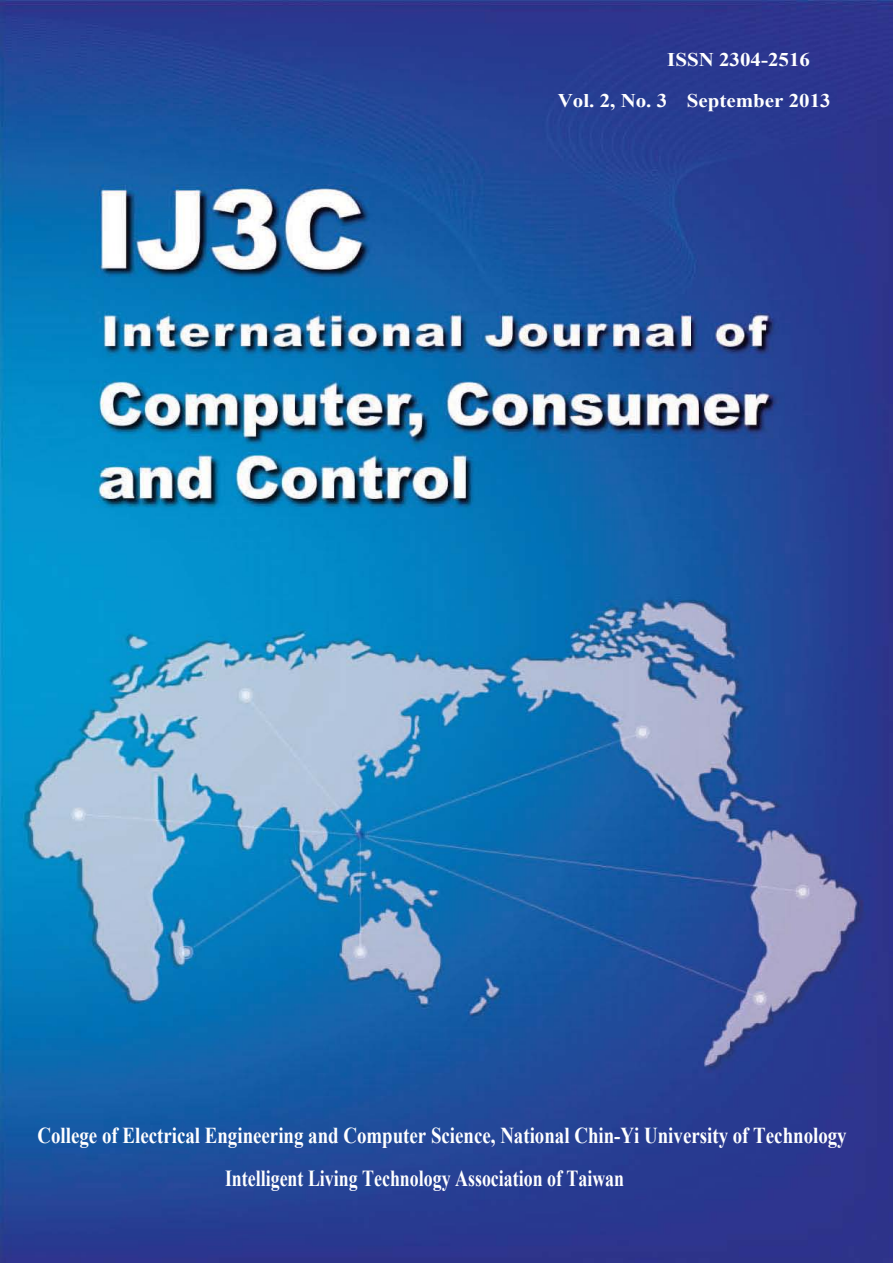
<style>
.page{position:relative;width:893px;height:1263px;background:#fff}
.page>*{position:absolute;margin:0;border:0;box-sizing:border-box;transform-origin:0 0}
.t1{font:700 22.95px "Times New Roman";color:#fff;scale:.78 1}
.t2{font:700 22.65px "Times New Roman";color:#fff;scale:.83 1}
.t3{font:700 19.35px "Times New Roman";color:#fff;scale:1.08 1}
</style>
<div class="page">
<img style="left:0;top:0;width:893px;height:1263px">
<p class="t3" style="left:667px;top:46px;width:134px">ISSN 2304-2516</p>
<p class="t3" style="left:558px;top:87px;width:254px">Vol. 2, No. 3 September 2013</p>
<p class="t2" style="left:38px;top:1120px;width:976px">College of Electrical Engineering and Computer Science, National Chin-Yi University of Technology</p>
<p class="t1" style="left:225px;top:1163px;width:513px">Intelligent Living Technology Association of Taiwan</p>
</div>
